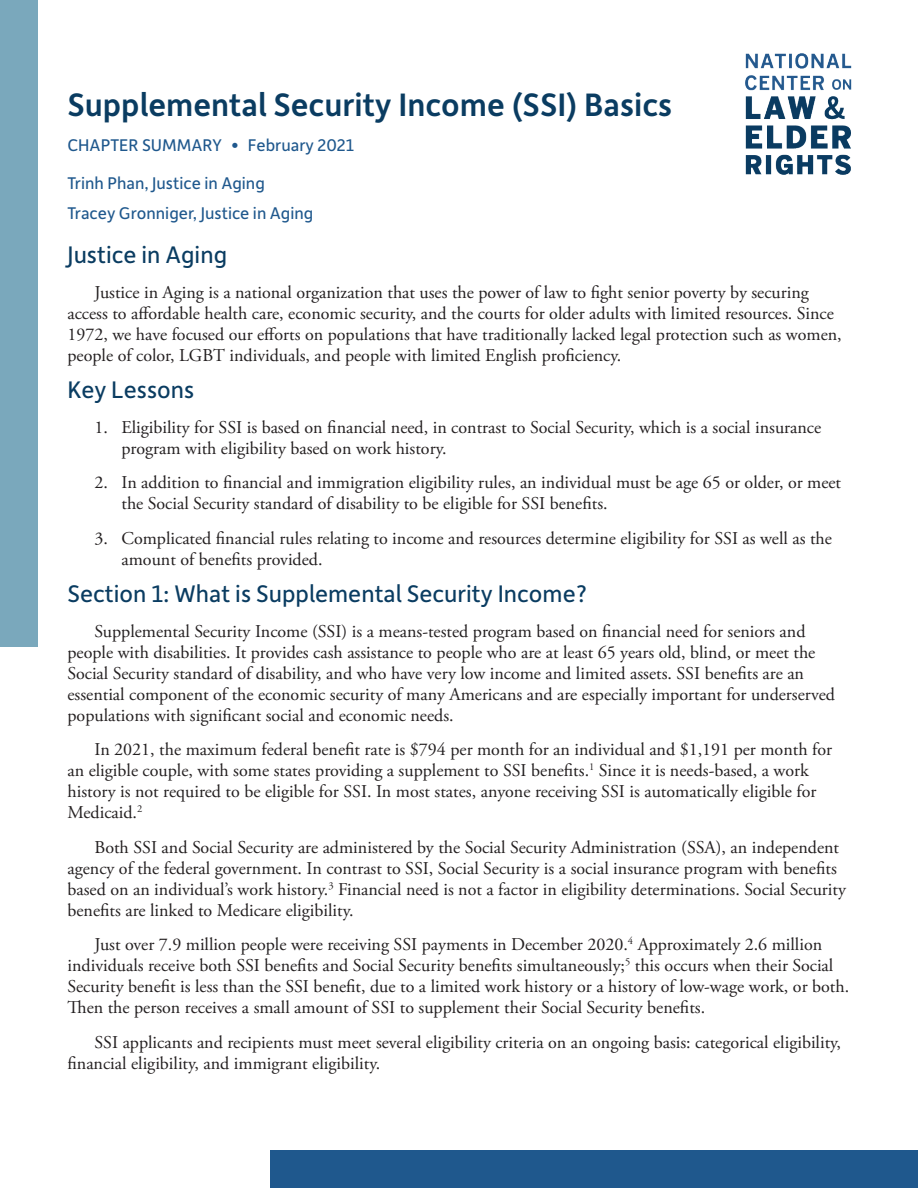
<style>
.page{position:relative;width:918px;height:1188px;background:#fff}
.page>*{position:absolute;margin:0;border:0;box-sizing:border-box;transform-origin:0 0}
.Title_Style{font:500 34.5px "Depot New";color:#0a3c61}
.Section_Headers{font:25.5px "Depot New";color:#0a3c61}
.Body_Text{font:18px/21px "Adobe Garamond Pro";color:#231f20}
.Chapter_Summary___Da{font:18px "Depot New";color:#1f588d}
</style>
<div class="page">
<img style="left:745px;top:53px;width:107px;height:122px">
<div style="left:0;top:0;width:38px;height:647px;background:#7aa8bc"></div>
<div style="left:270px;top:1150px;width:648px;height:38px;background:#1f588d"></div>
<p class="Title_Style" style="left:68px;top:82px;width:606px">Supplemental Security Income (SSI) Basics</p>
<p class="Chapter_Summary___Da" style="left:68px;top:133px;width:288px">CHAPTER SUMMARY • February 2021</p>
<p class="Chapter_Summary___Da" style="left:68px;top:171px;width:199px">Trinh Phan, Justice in Aging</p>
<p class="Chapter_Summary___Da" style="left:68px;top:201px;width:247px">Tracey Gronniger, Justice in Aging</p>
<p class="Section_Headers" style="left:68px;top:238px;width:161px">Justice in Aging</p>
<p class="Body_Text" style="left:68px;top:282px;width:776px;text-indent:27px">Justice in Aging is a national organization that uses the power of law to fight senior poverty by securing access to affordable health care, economic security, and the courts for older adults with limited resources. Since 1972, we have focused our efforts on populations that have traditionally lacked legal protection such as women, people of color, LGBT individuals, and people with limited English proficiency.</p>
<p class="Section_Headers" style="left:68px;top:373px;width:128px">Key Lessons</p>
<p class="Body_Text" style="left:122px;top:417px;width:701px;text-indent:-27px">1. Eligibility for SSI is based on financial need, in contrast to Social Security, which is a social insurance program with eligibility based on work history.</p>
<p class="Body_Text" style="left:122px;top:473px;width:721px;text-indent:-27px">2. In addition to financial and immigration eligibility rules, an individual must be age 65 or older, or meet the Social Security standard of disability to be eligible for SSI benefits.</p>
<p class="Body_Text" style="left:122px;top:528px;width:712px;text-indent:-27px">3. Complicated financial rules relating to income and resources determine eligibility for SSI as well as the amount of benefits provided.</p>
<p class="Section_Headers" style="left:68px;top:577px;width:521px">Section 1: What is Supplemental Security Income?</p>
<p class="Body_Text" style="left:68px;top:621px;width:769px;text-indent:27px">Supplemental Security Income (SSI) is a means-tested program based on financial need for seniors and people with disabilities. It provides cash assistance to people who are at least 65 years old, blind, or meet the Social Security standard of disability, and who have very low income and limited assets. SSI benefits are an essential component of the economic security of many Americans and are especially important for underserved populations with significant social and economic needs.</p>
<p class="Body_Text" style="left:68px;top:740px;width:766px;text-indent:27px">In 2021, the maximum federal benefit rate is $794 per month for an individual and $1,191 per month for an eligible couple, with some states providing a supplement to SSI benefits.<sup>1</sup> Since it is needs-based, a work history is not required to be eligible for SSI. In most states, anyone receiving SSI is automatically eligible for Medicaid.<sup>2</sup></p>
<p class="Body_Text" style="left:68px;top:837px;width:780px;text-indent:27px">Both SSI and Social Security are administered by the Social Security Administration (SSA), an independent agency of the federal government. In contrast to SSI, Social Security is a social insurance program with benefits based on an individual’s work history.<sup>3</sup> Financial need is not a factor in eligibility determinations. Social Security benefits are linked to Medicare eligibility.</p>
<p class="Body_Text" style="left:68px;top:935px;width:783px;text-indent:27px">Just over 7.9 million people were receiving SSI payments in December 2020.<sup>4</sup> Approximately 2.6 million individuals receive both SSI benefits and Social Security benefits simultaneously;<sup>5</sup> this occurs when their Social Security benefit is less than the SSI benefit, due to a limited work history or a history of low-wage work, or both.<br>Then the person receives a small amount of SSI to supplement their Social Security benefits.</p>
<p class="Body_Text" style="left:68px;top:1032px;width:775px;text-indent:27px">SSI applicants and recipients must meet several eligibility criteria on an ongoing basis: categorical eligibility, financial eligibility, and immigrant eligibility.</p>
</div>
